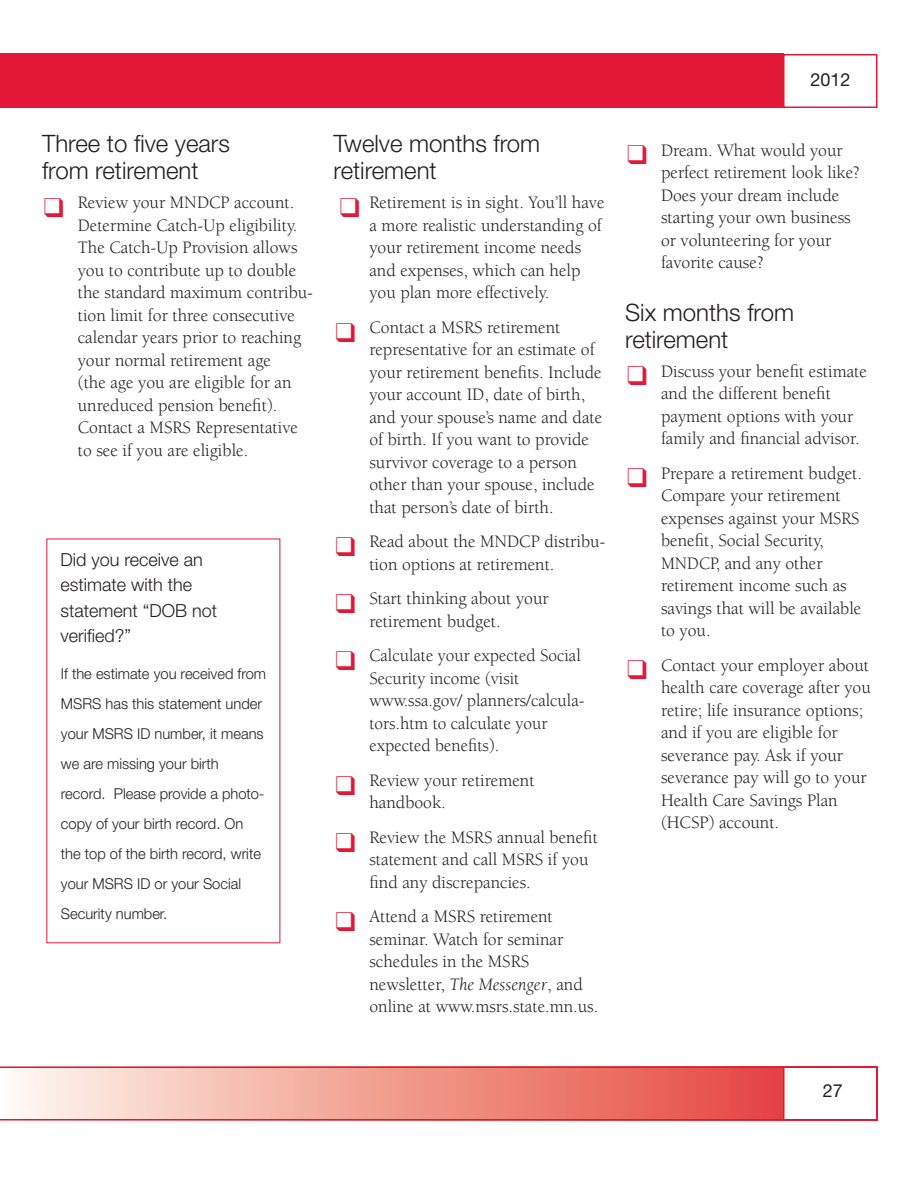
<style>
.page{position:relative;width:918px;height:1188px;background:#fff}
.page>*{position:absolute;margin:0;border:0;box-sizing:border-box;transform-origin:0 0}
.t1{font:300 24px/27px "Helvetica Neue LT Std";color:#231f20}
.t2{font:18px/22.5px "Berkeley Std";color:#231f20}
.t3{font:18px/22.5px "Berkeley Std";color:#231f20;scale:.96 1}
.t4{font:300 18px/25.5px "Helvetica Neue LT Std";color:#231f20}
.t5{font:18px "Helvetica Neue LT Std";color:#231f20}
.t6{font:300 15px/30px "Helvetica Neue LT Std";color:#231f20}
.s1{color:#e31836}
.s2{font-style:italic}
</style>
<div class="page">
<div style="left:0;top:54px;width:784px;height:54px;background:#e31836"></div>
<div style="left:783px;top:54px;width:94px;height:54px;border:2px solid #e31836"></div>
<svg style="left:0;top:1066px;width:878px;height:55px;background:#f19f98"></svg>
<h1 class="t1" style="left:42px;top:133px;width:190px">Three to five years from retirement</h1>
<p class="t2" style="left:78px;top:193px;width:237px;text-indent:-34px"><span class="s1">❑</span> Review your MNDCP account.<br>Determine Catch-Up eligibility.<br>The Catch-Up Provision allows you to contribute up to double the standard maximum contribu&shy;tion limit for three consecutive calendar years prior to reaching your normal retirement age<br>(the age you are eligible for an unreduced pension benefit).<br>Contact a MSRS Representative to see if you are eligible.</p>
<p class="t4" style="left:61px;top:548px;width:158px">Did you receive an estimate with the statement “DOB not verified?”</p>
<p class="t6" style="left:61px;top:660px;width:207px">If the estimate you received from<br>MSRS has this statement under your MSRS ID number, it means we are missing your birth record. Please provide a photo&shy;copy of your birth record. On the top of the birth record, write your MSRS ID or your Social<br>Security number.</p>
<h1 class="t1" style="left:334px;top:133px;width:208px">Twelve months from retirement</h1>
<p class="t2" style="left:369px;top:193px;width:237px;text-indent:-29px"><span class="s1">❑</span> Retirement is in sight. You’ll have a more realistic understanding of your retirement income needs and expenses, which can help you plan more effectively.</p>
<p class="t2" style="left:369px;top:317px;width:234px;text-indent:-34px"><span class="s1">❑</span> Contact a MSRS retirement representative for an estimate of your retirement benefits. Include your account ID, date of birth, and your spouse’s name and date of birth. If you want to provide survivor coverage to a person other than your spouse, include that person’s date of birth.</p>
<p class="t2" style="left:369px;top:532px;width:238px;text-indent:-34px"><span class="s1">❑</span> Read about the MNDCP distribu&shy;tion options at retirement.</p>
<p class="t2" style="left:369px;top:589px;width:181px;text-indent:-34px"><span class="s1">❑</span> Start thinking about your retirement budget.</p>
<p class="t3" style="left:369px;top:646px;width:226px;text-indent:-34px"><span class="s1">❑</span> Calculate your expected Social<br>Security income (visit www.ssa.gov/ planners/calcula&shy;tors.htm to calculate your expected benefits).</p>
<p class="t2" style="left:369px;top:770px;width:167px;text-indent:-34px"><span class="s1">❑</span> Review your retirement handbook.</p>
<p class="t2" style="left:369px;top:827px;width:230px;text-indent:-34px"><span class="s1">❑</span> Review the MSRS annual benefit statement and call MSRS if you find any discrepancies.</p>
<p class="t2" style="left:369px;top:907px;width:230px;text-indent:-34px"><span class="s1">❑</span> Attend a MSRS retirement seminar. Watch for seminar schedules in the MSRS newsletter, <span class="s2">The Messenger</span>, and online at www.msrs.state.mn.us.</p>
<p class="t5" style="left:810px;top:73px;width:42px">2012</p>
<p class="t2" style="left:661px;top:140px;width:200px;text-indent:-34px"><span class="s1">❑</span> Dream. What would your perfect retirement look like?<br>Does your dream include starting your own business or volunteering for your favorite cause?</p>
<h1 class="t1" style="left:625px;top:301px;width:170px">Six months from retirement</h1>
<p class="t2" style="left:661px;top:361px;width:208px;text-indent:-34px"><span class="s1">❑</span> Discuss your benefit estimate and the different benefit payment options with your family and financial advisor.</p>
<p class="t2" style="left:661px;top:463px;width:203px;text-indent:-34px"><span class="s1">❑</span> Prepare a retirement budget.<br>Compare your retirement expenses against your MSRS benefit, Social Security,<br>MNDCP, and any other retirement income such as savings that will be available to you.</p>
<p class="t2" style="left:661px;top:655px;width:211px;text-indent:-34px"><span class="s1">❑</span> Contact your employer about health care coverage after you retire; life insurance options; and if you are eligible for severance pay. Ask if your severance pay will go to your<br>Health Care Savings Plan (HCSP) account.</p>
<p class="t5" style="left:823px;top:1084px;width:22px">27</p>
</div>
